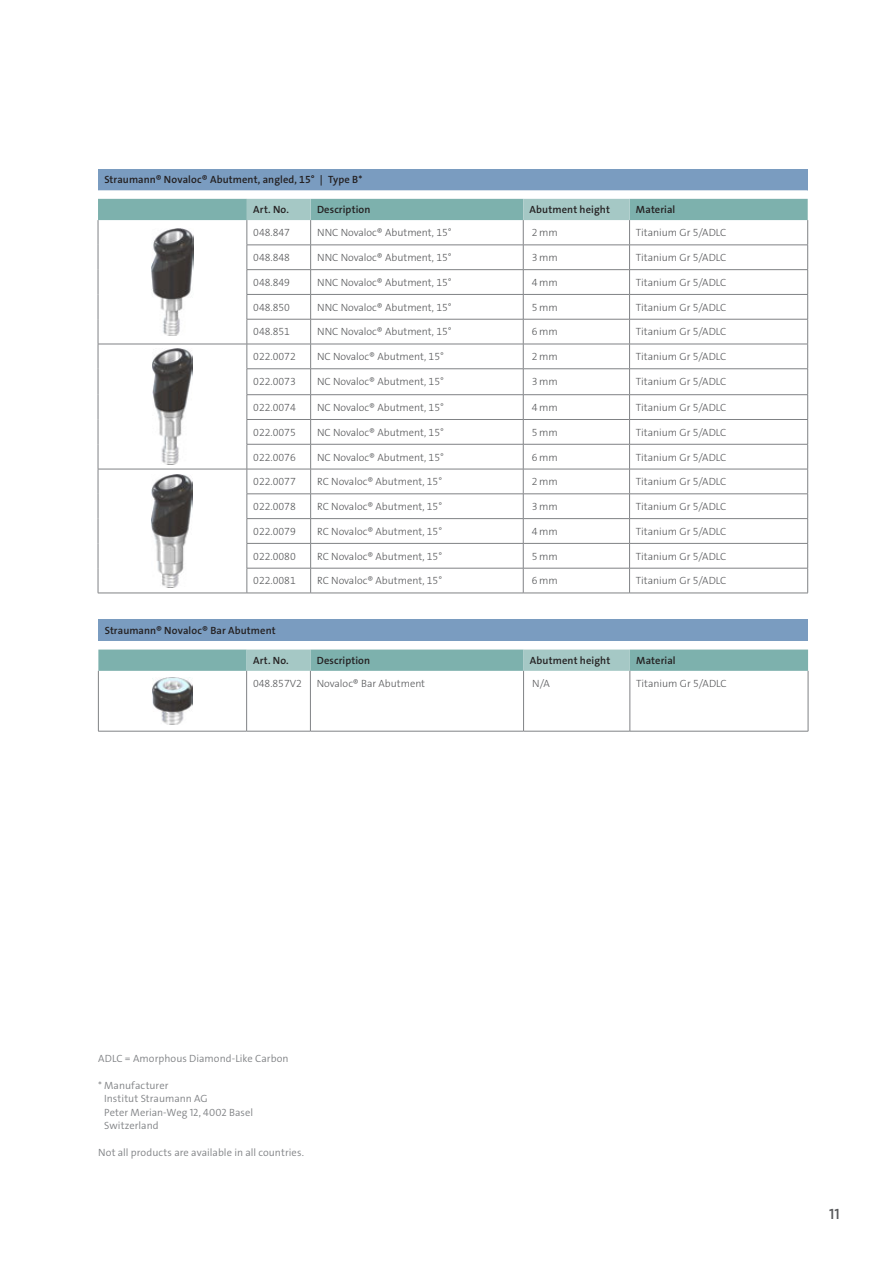
<style>
.page{position:relative;width:893px;height:1263px;background:#fff}
.page>*{position:absolute;margin:0;border:0;box-sizing:border-box;transform-origin:0 0}
.Copy{font:15px "The Sans LP6 Se Bld";color:#57585a}
.Table_Copy{font:10.5px "The Sans LP3 Lig";color:#57585a}
.Table_Title{font:10.5px "The Sans LP6 Se Bld";letter-spacing:.01em;color:#231f20}
.Footnote{font:10.5px "The Sans LP4 Se Lig";letter-spacing:.005em;color:#808285}
</style>
<div class="page">
<div style="left:98px;top:169px;width:710px;height:21px;background:#7a9cc0"></div>
<hr style="left:247px;top:593px;width:64px;height:1px;background:#808285">
<hr style="left:311px;top:593px;width:212px;height:1px;background:#808285">
<hr style="left:523px;top:593px;width:107px;height:1px;background:#808285">
<hr style="left:630px;top:593px;width:178px;height:1px;background:#808285">
<svg style="left:98px;top:190px;width:710px;height:403px"></svg>
<hr style="left:98px;top:593px;width:149px;height:1px;background:#808285">
<img style="left:151px;top:228px;width:43px;height:107px">
<img style="left:152px;top:349px;width:41px;height:115px">
<img style="left:152px;top:474px;width:41px;height:113px">
<div style="left:98px;top:620px;width:710px;height:21px;background:#7a9cc0"></div>
<svg style="left:98px;top:649px;width:710px;height:22px;background:#8ab9b5"></svg>
<hr style="left:523px;top:671px;width:1px;height:60px;background:#808285">
<hr style="left:630px;top:671px;width:1px;height:60px;background:#808285">
<hr style="left:98px;top:731px;width:149px;height:1px;background:#808285">
<hr style="left:310px;top:671px;width:1px;height:60px;background:#808285">
<hr style="left:808px;top:671px;width:1px;height:60px;background:#808285">
<hr style="left:247px;top:731px;width:63px;height:1px;background:#808285">
<hr style="left:310px;top:731px;width:214px;height:1px;background:#808285">
<hr style="left:524px;top:731px;width:106px;height:1px;background:#808285">
<hr style="left:630px;top:731px;width:178px;height:1px;background:#808285">
<hr style="left:98px;top:671px;width:1px;height:60px;background:#808285">
<hr style="left:246px;top:671px;width:1px;height:60px;background:#808285">
<img style="left:152px;top:677px;width:41px;height:47px">
<p class="Table_Title" style="left:104px;top:173px;width:259px">Straumann® Novaloc® Abutment, angled, 15° | Type B*</p>
<p class="Table_Title" style="left:253px;top:203px;width:37px">Art. No.</p>
<p class="Table_Title" style="left:317px;top:203px;width:55px">Description</p>
<p class="Table_Title" style="left:530px;top:203px;width:82px">Abutment height</p>
<p class="Table_Title" style="left:636px;top:203px;width:41px">Material</p>
<p class="Table_Copy" style="left:253px;top:226px;width:38px">048.847</p>
<p class="Table_Copy" style="left:317px;top:226px;width:136px">NNC Novaloc® Abutment, 15°</p>
<p class="Table_Copy" style="left:532px;top:226px;width:27px">2mm</p>
<p class="Table_Copy" style="left:636px;top:226px;width:92px">Titanium Gr 5/ADLC</p>
<p class="Table_Copy" style="left:253px;top:251px;width:38px">048.848</p>
<p class="Table_Copy" style="left:317px;top:251px;width:136px">NNC Novaloc® Abutment, 15°</p>
<p class="Table_Copy" style="left:532px;top:251px;width:27px">3mm</p>
<p class="Table_Copy" style="left:636px;top:251px;width:92px">Titanium Gr 5/ADLC</p>
<p class="Table_Copy" style="left:253px;top:276px;width:38px">048.849</p>
<p class="Table_Copy" style="left:317px;top:276px;width:136px">NNC Novaloc® Abutment, 15°</p>
<p class="Table_Copy" style="left:532px;top:276px;width:27px">4mm</p>
<p class="Table_Copy" style="left:636px;top:276px;width:92px">Titanium Gr 5/ADLC</p>
<p class="Table_Copy" style="left:253px;top:300px;width:38px">048.850</p>
<p class="Table_Copy" style="left:317px;top:300px;width:136px">NNC Novaloc® Abutment, 15°</p>
<p class="Table_Copy" style="left:532px;top:300px;width:27px">5mm</p>
<p class="Table_Copy" style="left:636px;top:300px;width:92px">Titanium Gr 5/ADLC</p>
<p class="Table_Copy" style="left:253px;top:325px;width:38px">048.851</p>
<p class="Table_Copy" style="left:317px;top:325px;width:136px">NNC Novaloc® Abutment, 15°</p>
<p class="Table_Copy" style="left:532px;top:325px;width:27px">6mm</p>
<p class="Table_Copy" style="left:636px;top:325px;width:92px">Titanium Gr 5/ADLC</p>
<p class="Table_Copy" style="left:253px;top:350px;width:44px">022.0072</p>
<p class="Table_Copy" style="left:317px;top:350px;width:129px">NC Novaloc® Abutment, 15°</p>
<p class="Table_Copy" style="left:532px;top:350px;width:27px">2mm</p>
<p class="Table_Copy" style="left:636px;top:350px;width:92px">Titanium Gr 5/ADLC</p>
<p class="Table_Copy" style="left:253px;top:375px;width:44px">022.0073</p>
<p class="Table_Copy" style="left:317px;top:375px;width:129px">NC Novaloc® Abutment, 15°</p>
<p class="Table_Copy" style="left:532px;top:375px;width:27px">3mm</p>
<p class="Table_Copy" style="left:636px;top:375px;width:92px">Titanium Gr 5/ADLC</p>
<p class="Table_Copy" style="left:253px;top:401px;width:44px">022.0074</p>
<p class="Table_Copy" style="left:317px;top:401px;width:129px">NC Novaloc® Abutment, 15°</p>
<p class="Table_Copy" style="left:532px;top:401px;width:27px">4mm</p>
<p class="Table_Copy" style="left:636px;top:401px;width:92px">Titanium Gr 5/ADLC</p>
<p class="Table_Copy" style="left:253px;top:425px;width:44px">022.0075</p>
<p class="Table_Copy" style="left:317px;top:425px;width:129px">NC Novaloc® Abutment, 15°</p>
<p class="Table_Copy" style="left:532px;top:425px;width:27px">5mm</p>
<p class="Table_Copy" style="left:636px;top:425px;width:92px">Titanium Gr 5/ADLC</p>
<p class="Table_Copy" style="left:253px;top:450px;width:44px">022.0076</p>
<p class="Table_Copy" style="left:317px;top:450px;width:129px">NC Novaloc® Abutment, 15°</p>
<p class="Table_Copy" style="left:532px;top:450px;width:27px">6mm</p>
<p class="Table_Copy" style="left:636px;top:450px;width:92px">Titanium Gr 5/ADLC</p>
<p class="Table_Copy" style="left:253px;top:475px;width:44px">022.0077</p>
<p class="Table_Copy" style="left:317px;top:475px;width:127px">RC Novaloc® Abutment, 15°</p>
<p class="Table_Copy" style="left:532px;top:475px;width:27px">2mm</p>
<p class="Table_Copy" style="left:636px;top:475px;width:92px">Titanium Gr 5/ADLC</p>
<p class="Table_Copy" style="left:253px;top:500px;width:44px">022.0078</p>
<p class="Table_Copy" style="left:317px;top:500px;width:127px">RC Novaloc® Abutment, 15°</p>
<p class="Table_Copy" style="left:532px;top:500px;width:27px">3mm</p>
<p class="Table_Copy" style="left:636px;top:500px;width:92px">Titanium Gr 5/ADLC</p>
<p class="Table_Copy" style="left:253px;top:525px;width:44px">022.0079</p>
<p class="Table_Copy" style="left:317px;top:525px;width:127px">RC Novaloc® Abutment, 15°</p>
<p class="Table_Copy" style="left:532px;top:525px;width:27px">4mm</p>
<p class="Table_Copy" style="left:636px;top:525px;width:92px">Titanium Gr 5/ADLC</p>
<p class="Table_Copy" style="left:253px;top:549px;width:44px">022.0080</p>
<p class="Table_Copy" style="left:317px;top:549px;width:127px">RC Novaloc® Abutment, 15°</p>
<p class="Table_Copy" style="left:532px;top:549px;width:27px">5mm</p>
<p class="Table_Copy" style="left:636px;top:549px;width:92px">Titanium Gr 5/ADLC</p>
<p class="Table_Copy" style="left:253px;top:574px;width:44px">022.0081</p>
<p class="Table_Copy" style="left:317px;top:574px;width:127px">RC Novaloc® Abutment, 15°</p>
<p class="Table_Copy" style="left:532px;top:574px;width:27px">6mm</p>
<p class="Table_Copy" style="left:636px;top:574px;width:92px">Titanium Gr 5/ADLC</p>
<p class="Table_Title" style="left:105px;top:624px;width:173px">Straumann® Novaloc® Bar Abutment</p>
<p class="Table_Title" style="left:253px;top:653px;width:37px">Art. No.</p>
<p class="Table_Title" style="left:317px;top:653px;width:55px">Description</p>
<p class="Table_Title" style="left:530px;top:653px;width:82px">Abutment height</p>
<p class="Table_Title" style="left:636px;top:653px;width:41px">Material</p>
<p class="Table_Copy" style="left:253px;top:677px;width:51px">048.857V2</p>
<p class="Table_Copy" style="left:317px;top:677px;width:110px">Novaloc® Bar Abutment</p>
<p class="Table_Copy" style="left:532px;top:677px;width:19px">N/A</p>
<p class="Table_Copy" style="left:636px;top:677px;width:92px">Titanium Gr 5/ADLC</p>
<p class="Footnote" style="left:98px;top:1051px;width:192px">ADLC = Amorphous Diamond-Like Carbon</p>
<p class="Footnote" style="left:98px;top:1078px;width:72px">* Manufacturer</p>
<p class="Footnote" style="left:104px;top:1092px;width:105px">Institut Straumann AG</p>
<p class="Footnote" style="left:104px;top:1105px;width:151px">Peter Merian-Weg 12, 4002 Basel</p>
<p class="Footnote" style="left:104px;top:1119px;width:56px">Switzerland</p>
<p class="Footnote" style="left:98px;top:1146px;width:207px">Not all products are available in all countries.</p>
<p class="Copy" style="left:829px;top:1204px;width:12px">11</p>
</div>
